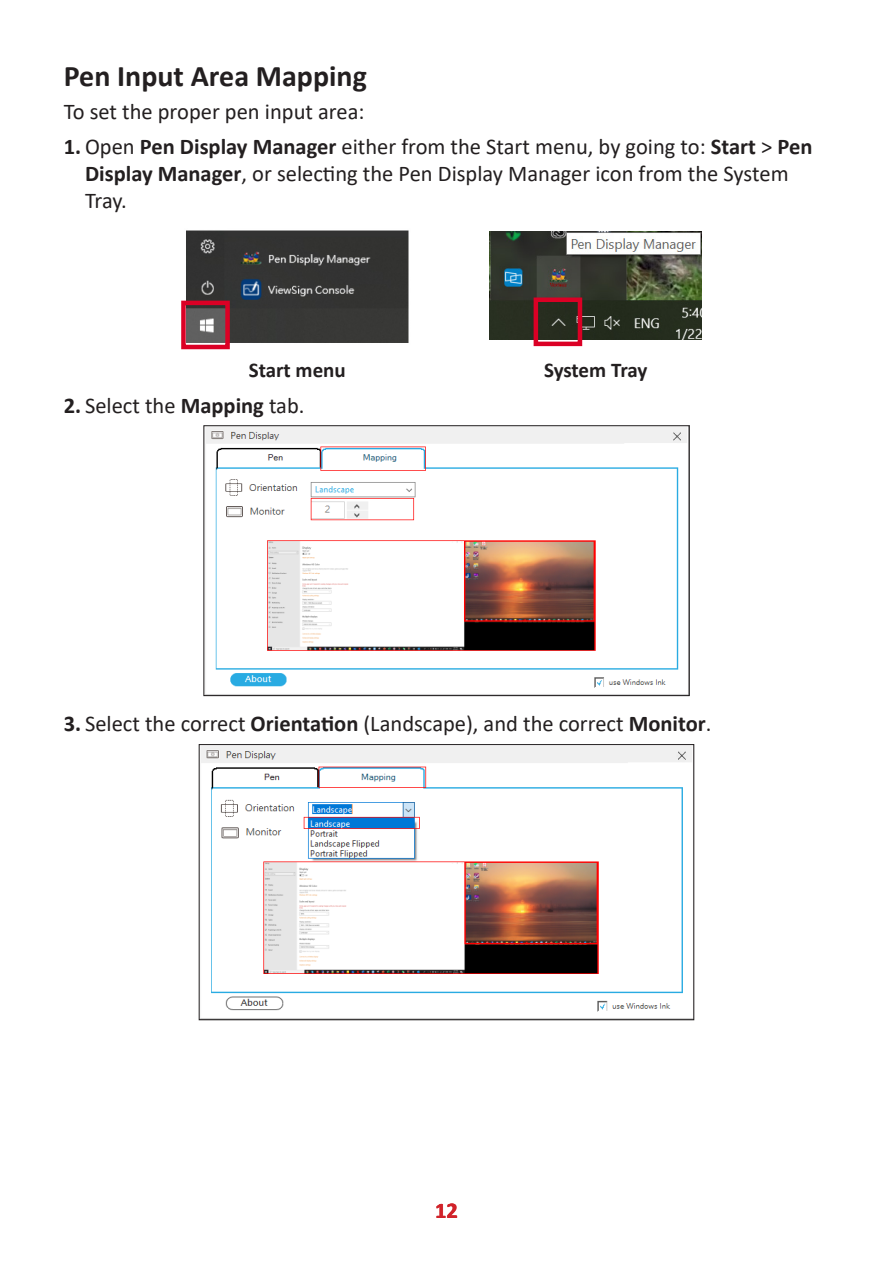
<style>
.page{position:relative;width:893px;height:1263px;background:#fff}
.page>*{position:absolute;margin:0;border:0;box-sizing:border-box;transform-origin:0 0}
.Heading_2{font:700 30px "Calibri";color:#231f20}
.Body{font:22.5px/27px "Calibri";color:#231f20}
.t1{font:700 22.5px "Calibri";color:#d1232a}
.Body-2{font:700 21px "Calibri";letter-spacing:-.005em;color:#231f20}
.s1{font-weight:700}
</style>
<div class="page">
<img style="left:184px;top:230px;width:225px;height:113px">
<div style="left:181px;top:301px;width:49px;height:48px;border:4px solid #db0025"></div>
<img style="left:490px;top:232px;width:212px;height:107px">
<div style="left:534px;top:297px;width:48px;height:49px;border:4px solid #db0025"></div>
<img style="left:206px;top:427px;width:481px;height:261px">
<div style="left:204px;top:425px;width:485px;height:271px;border:1px solid #231f20"></div>
<img style="left:201px;top:746px;width:491px;height:266px">
<div style="left:199px;top:744px;width:495px;height:276px;border:1px solid #231f20"></div>
<p class="Heading_2" style="left:64px;top:55px;width:305px">Pen Input Area Mapping</p>
<p class="Body" style="left:64px;top:97px;width:302px">To set the proper pen input area:</p>
<p class="Body" style="left:85px;top:133px;width:729px;text-indent:-21px"><span class="s1">1.</span> Open <span class="s1">Pen Display Manager</span> either from the Start menu, by going to: <span class="s1">Start</span> &gt; <span class="s1">Pen<br>Display Manager</span>, or selecting the Pen Display Manager icon from the System<br>Tray.</p>
<p class="Body-2" style="left:249px;top:355px;width:99px">Start menu</p>
<p class="Body-2" style="left:544px;top:355px;width:105px">System Tray</p>
<p class="Body" style="left:64px;top:391px;width:242px"><span class="s1">2.</span> Select the <span class="s1">Mapping</span> tab.</p>
<p class="Body" style="left:64px;top:710px;width:649px"><span class="s1">3.</span> Select the correct <span class="s1">Orientation</span> (Landscape), and the correct <span class="s1">Monitor</span>.</p>
<p class="t1" style="left:435px;top:1194px;width:24px">12</p>
</div>
